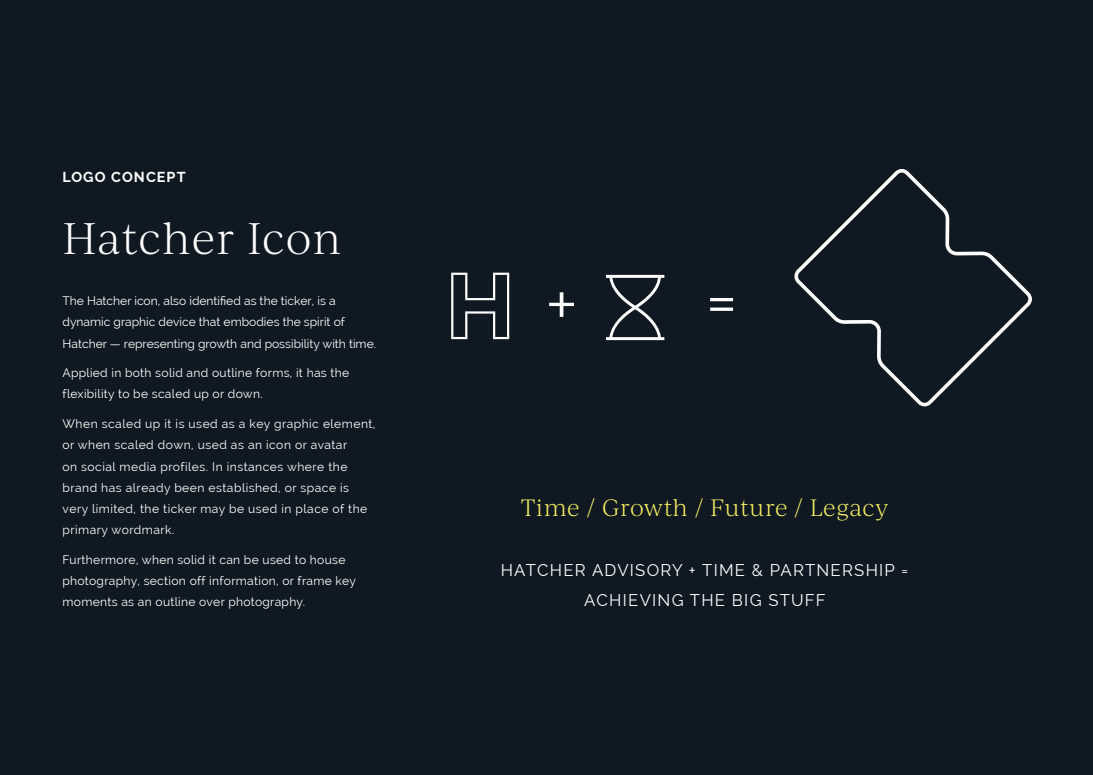
<style>
.page{position:relative;width:1093px;height:775px;background:#fff}
.page>*{position:absolute;margin:0;border:0;box-sizing:border-box;transform-origin:0 0}
.t1{font:300 42.31px "Ivy Journal";letter-spacing:.015em;color:#fff}
.t2{font:300 22.69px "Ivy Journal";letter-spacing:.015em;color:#f5ed63}
.t3{font:16.62px/30.2px "Raleway";letter-spacing:.075em;color:#fff;text-align:center}
.t4{font:700 14.38px "Raleway";letter-spacing:.075em;color:#fff}
.t5{font:12.06px/21.2px "Raleway";letter-spacing:.025em;color:#fff}
.t6{font:12.06px/21.2px "Raleway";color:#fff}
</style>
<div class="page">
<div style="left:0;top:0;width:1092px;height:775px;background:#101921"></div>
<svg style="left:794px;top:169px;width:237px;height:237px"></svg>
<svg style="left:451px;top:273px;width:58px;height:66px"></svg>
<svg style="left:606px;top:275px;width:58px;height:65px"></svg>
<svg style="left:549px;top:292px;width:25px;height:25px"></svg>
<svg style="left:710px;top:298px;width:23px;height:13px"></svg>
<p class="t4" style="left:62px;top:169px;width:124px">LOGO CONCEPT</p>
<h1 class="t1" style="left:62px;top:209px;width:281px">Hatcher Icon</h1>
<p class="t6" style="left:62px;top:290px;width:315px">The Hatcher icon, also identified as the ticker, is a dynamic graphic device that embodies the spirit of<br>Hatcher — representing growth and possibility with time.</p>
<p class="t5" style="left:62px;top:362px;width:288px">Applied in both solid and outline forms, it has the flexibility to be scaled up or down.</p>
<p class="t5" style="left:62px;top:413px;width:314px">When scaled up it is used as a key graphic element, or when scaled down, used as an icon or avatar<br>on social media profiles. In instances where the brand has already been established, or space is very limited, the ticker may be used in place of the primary wordmark.</p>
<p class="t5" style="left:62px;top:549px;width:295px">Furthermore, when solid it can be used to house photography, section off information, or frame key moments as an outline over photography.</p>
<h3 class="t3" style="left:501px;top:555px;width:409px">HATCHER ADVISORY + TIME &amp; PARTNERSHIP =<br>ACHIEVING THE BIG STUFF</h3>
<h2 class="t2" style="left:521px;top:492px;width:369px">Time / Growth / Future / Legacy</h2>
</div>
